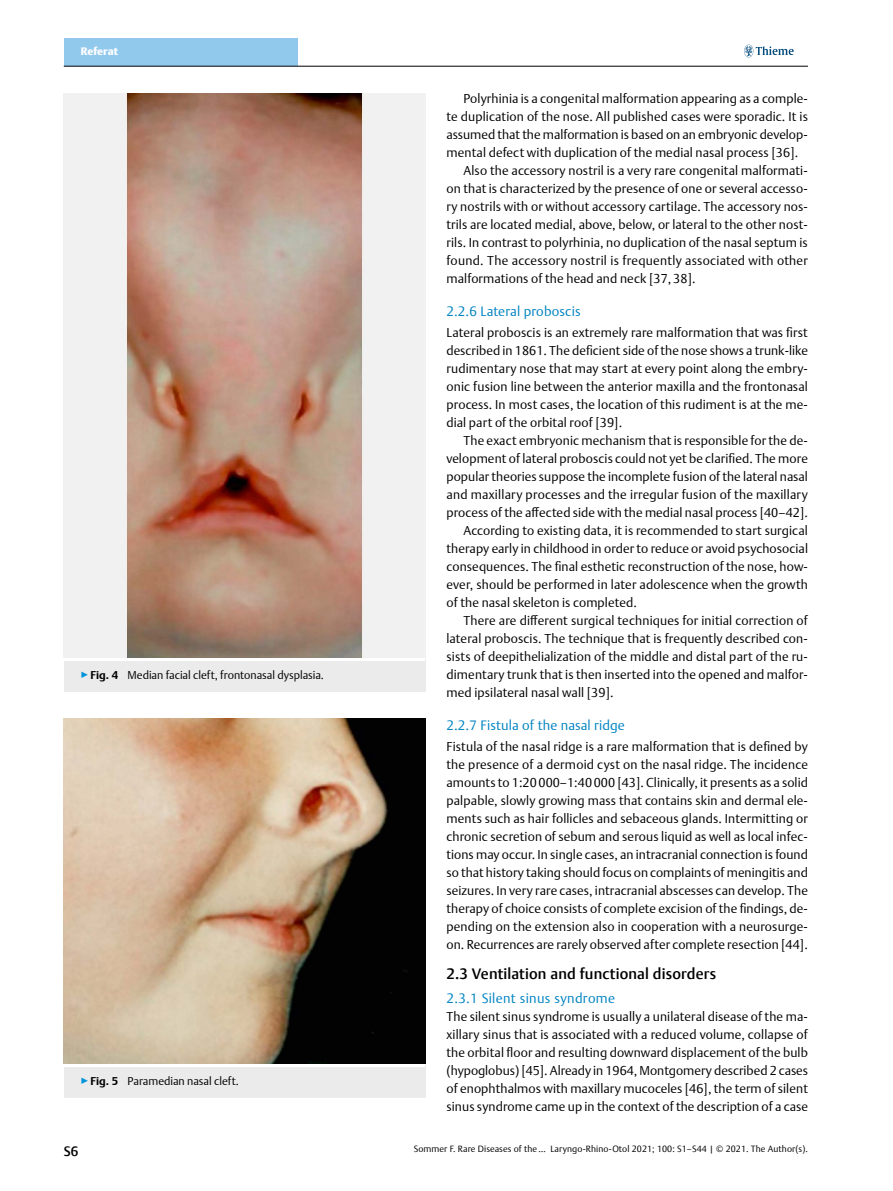
<style>
.page{position:relative;width:893px;height:1191px;background:#fff}
.page>*{position:absolute;margin:0;border:0;box-sizing:border-box;transform-origin:0 0}
.t1{font:500 15px "Thieme Argo 2011";letter-spacing:.01em;color:#000}
.t2{font:300 13.5px "Thieme Argo 2011";letter-spacing:.01em;color:#0083c2}
.t3{font:500 13.5px "Thieme Argo 2011";color:#000}
.t4{font:300 12.75px/18px "Thieme Argo 2011";letter-spacing:.01em;color:#000;text-align:justify}
.t5{font:300 11.25px "Thieme Argo 2011";color:#000}
.t6{font:900 10.8px "Thieme Argo 2011";letter-spacing:.005em;color:#fff}
.t7{font:300 9px "Thieme Argo 2011";letter-spacing:.01em;color:#000}
.s1{color:#0095da}
.s2{font-weight:700}
</style>
<div class="page">
<div style="left:64px;top:38px;width:234px;height:28px;background:#91c9ed"></div>
<svg style="left:744px;top:45px;width:50px;height:12px"></svg>
<hr style="left:64px;top:66px;width:744px;height:1px;background:#000">
<div style="left:64px;top:657px;width:361px;height:35px;background:#ebebec"></div>
<svg style="left:64px;top:657px;width:361px;height:4px"></svg>
<img style="left:64px;top:94px;width:361px;height:563px">
<div style="left:64px;top:1063px;width:361px;height:35px;background:#ebebec"></div>
<svg style="left:64px;top:1063px;width:361px;height:4px"></svg>
<img style="left:64px;top:719px;width:361px;height:344px">
<p class="t6" style="left:81px;top:44px;width:39px">Referat</p>
<p class="t5" style="left:81px;top:667px;width:245px"><span class="s1">▶</span><span class="s2">Fig. 4</span> Median facial cleft, frontonasal dysplasia.</p>
<p class="t5" style="left:81px;top:1073px;width:160px"><span class="s1">▶</span><span class="s2">Fig. 5</span> Paramedian nasal cleft.</p>
<p class="t3" style="left:64px;top:1142px;width:16px">S6</p>
<p class="t4" style="left:463px;top:89px;width:346px">Polyrhinia is a congenital malformation appearing as a comple-</p>
<p class="t4" style="left:446px;top:107px;width:363px">te duplication of the nose. All published cases were sporadic. It is</p>
<p class="t4" style="left:446px;top:125px;width:363px">assumed that the malformation is based on an embryonic develop-</p>
<p class="t4" style="left:446px;top:143px;width:353px">mental defect with duplication of the medial nasal process [36].</p>
<p class="t4" style="left:463px;top:161px;width:346px">Also the accessory nostril is a very rare congenital malformati-</p>
<p class="t4" style="left:446px;top:179px;width:363px">on that is characterized by the presence of one or several accesso-</p>
<p class="t4" style="left:446px;top:197px;width:363px">ry nostrils with or without accessory cartilage. The accessory nos-</p>
<p class="t4" style="left:446px;top:215px;width:363px">trils are located medial, above, below, or lateral to the other nost-</p>
<p class="t4" style="left:446px;top:233px;width:363px">rils. In contrast to polyrhinia, no duplication of the nasal septum is</p>
<p class="t4" style="left:446px;top:251px;width:363px">found. The accessory nostril is frequently associated with other</p>
<p class="t4" style="left:446px;top:269px;width:251px">malformations of the head and neck [37, 38].</p>
<p class="t2" style="left:446px;top:302px;width:136px">2.2.6 Lateral proboscis</p>
<p class="t4" style="left:446px;top:323px;width:363px">Lateral proboscis is an extremely rare malformation that was first described in 1861. The deficient side of the nose shows a trunk-like rudimentary nose that may start at every point along the embry&shy;onic fusion line between the anterior maxilla and the frontonasal process. In most cases, the location of this rudiment is at the me&shy;dial part of the orbital roof [39].</p>
<p class="t4" style="left:463px;top:431px;width:346px">The exact embryonic mechanism that is responsible for the de-</p>
<p class="t4" style="left:446px;top:449px;width:363px">velopment of lateral proboscis could not yet be clarified. The more</p>
<p class="t4" style="left:446px;top:467px;width:363px">popular theories suppose the incomplete fusion of the lateral nasal</p>
<p class="t4" style="left:446px;top:485px;width:363px">and maxillary processes and the irregular fusion of the maxillary</p>
<p class="t4" style="left:446px;top:503px;width:363px">process of the affected side with the medial nasal process [40–42].</p>
<p class="t4" style="left:463px;top:521px;width:346px">According to existing data, it is recommended to start surgical</p>
<p class="t4" style="left:446px;top:539px;width:363px">therapy early in childhood in order to reduce or avoid psychosocial</p>
<p class="t4" style="left:446px;top:557px;width:363px">consequences. The final esthetic reconstruction of the nose, how-</p>
<p class="t4" style="left:446px;top:575px;width:363px">ever, should be performed in later adolescence when the growth</p>
<p class="t4" style="left:446px;top:593px;width:192px">of the nasal skeleton is completed.</p>
<p class="t4" style="left:463px;top:611px;width:346px">There are different surgical techniques for initial correction of</p>
<p class="t4" style="left:446px;top:629px;width:363px">lateral proboscis. The technique that is frequently described con-</p>
<p class="t4" style="left:446px;top:647px;width:363px">sists of deepithelialization of the middle and distal part of the ru-</p>
<p class="t4" style="left:446px;top:665px;width:363px">dimentary trunk that is then inserted into the opened and malfor-</p>
<p class="t4" style="left:446px;top:683px;width:169px">med ipsilateral nasal wall [39].</p>
<p class="t2" style="left:446px;top:716px;width:180px">2.2.7 Fistula of the nasal ridge</p>
<p class="t4" style="left:446px;top:737px;width:363px">Fistula of the nasal ridge is a rare malformation that is defined by the presence of a dermoid cyst on the nasal ridge. The incidence amounts to 1:20000–1:40000 [43]. Clinically, it presents as a solid palpable, slowly growing mass that contains skin and dermal ele&shy;ments such as hair follicles and sebaceous glands. Intermitting or chronic secretion of sebum and serous liquid as well as local infec&shy;tions may occur. In single cases, an intracranial connection is found so that history taking should focus on complaints of meningitis and seizures. In very rare cases, intracranial abscesses can develop. The therapy of choice consists of complete excision of the findings, de&shy;pending on the extension also in cooperation with a neurosurge&shy;on. Recurrences are rarely observed after complete resection [44].</p>
<p class="t1" style="left:446px;top:964px;width:271px">2.3 Ventilation and functional disorders</p>
<p class="t2" style="left:446px;top:989px;width:170px">2.3.1 Silent sinus syndrome</p>
<p class="t4" style="left:446px;top:1007px;width:363px">The silent sinus syndrome is usually a unilateral disease of the ma&shy;xillary sinus that is associated with a reduced volume, collapse of the orbital floor and resulting downward displacement of the bulb (hypoglobus) [45]. Already in 1964, Montgomery described 2 cases of enophthalmos with maxillary mucoceles [46], the term of silent sinus syndrome came up in the context of the description of a case</p>
<p class="t7" style="left:414px;top:1143px;width:396px">Sommer F. Rare Diseases of the … Laryngo-Rhino-Otol 2021; 100: S1–S44 | © 2021. The Author(s).</p>
</div>
